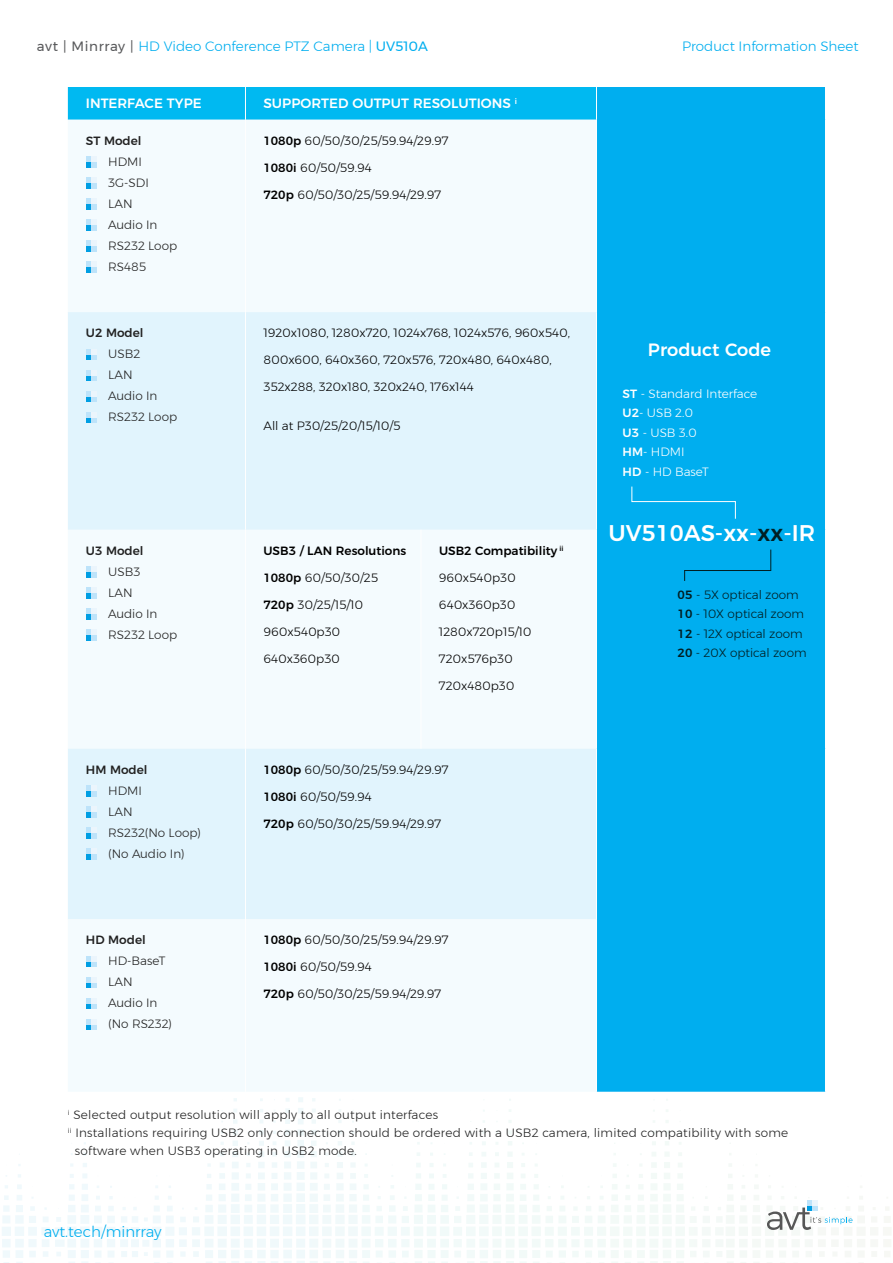
<style>
.page{position:relative;width:893px;height:1263px;background:#fff}
.page>*{position:absolute;margin:0;border:0;box-sizing:border-box;transform-origin:0 0}
.t1{font:500 22.65px "Montserrat";color:#fff}
.t2{font:500 17.85px "Montserrat";color:#fff}
.t3{font:300 15px "Montserrat";color:#00aeef}
.t4{font:300 13.5px "Montserrat";color:#00aeef}
.t5{font:500 13.5px "Montserrat";color:#fff}
.t6{font:300 12px "Montserrat";color:#000}
.t7{font:300 12px "Montserrat";letter-spacing:.02em;color:#222}
.t8{font:300 12px/21px "Montserrat";color:#222}
.t9{font:300 12px/19.5px "Montserrat";color:#001f23}
.t10{font:300 12px/19.5px "Montserrat";color:#fff}
.t11{font:500 12px "Montserrat";color:#000}
.t12{font:500 12px "Montserrat";color:#222}
.s1{font-weight:400;color:#58595b}
.s2{font-weight:400}
.s3{font-weight:500}
.s4{color:#001f23}
</style>
<div class="page">
<svg style="left:222px;top:1097px;width:446px;height:27px"></svg>
<svg style="left:767px;top:1200px;width:86px;height:30px"></svg>
<div style="left:68px;top:87px;width:528px;height:33px;background:#00b9f1"></div>
<div style="left:597px;top:87px;width:228px;height:1005px;background:#00aeef"></div>
<div style="left:68px;top:120px;width:528px;height:971px;background:#f4fbfe"></div>
<svg style="left:68px;top:312px;width:528px;height:607px;fill:#e1f4fd"></svg>
<hr style="left:421px;top:530px;width:1px;height:219px;background:#fff">
<hr style="left:245px;top:87px;width:1px;height:33px;background:#fff">
<hr style="left:245px;top:120px;width:1px;height:192px;background:#fff">
<hr style="left:245px;top:312px;width:1px;height:218px;background:#fff">
<hr style="left:245px;top:530px;width:1px;height:219px;background:#fff">
<hr style="left:245px;top:749px;width:1px;height:170px;background:#fff">
<hr style="left:245px;top:919px;width:1px;height:173px;background:#fff">
<svg style="left:86px;top:157px;width:10px;height:10px"></svg>
<svg style="left:86px;top:178px;width:10px;height:10px"></svg>
<svg style="left:86px;top:199px;width:10px;height:10px"></svg>
<svg style="left:86px;top:220px;width:10px;height:10px"></svg>
<svg style="left:86px;top:241px;width:10px;height:10px"></svg>
<svg style="left:86px;top:262px;width:10px;height:10px"></svg>
<svg style="left:86px;top:349px;width:10px;height:11px"></svg>
<svg style="left:86px;top:370px;width:10px;height:11px"></svg>
<svg style="left:86px;top:391px;width:10px;height:11px"></svg>
<svg style="left:86px;top:412px;width:10px;height:11px"></svg>
<svg style="left:86px;top:567px;width:10px;height:10px"></svg>
<svg style="left:86px;top:588px;width:10px;height:10px"></svg>
<svg style="left:86px;top:609px;width:10px;height:10px"></svg>
<svg style="left:86px;top:630px;width:10px;height:10px"></svg>
<svg style="left:86px;top:786px;width:10px;height:10px"></svg>
<svg style="left:86px;top:807px;width:10px;height:10px"></svg>
<svg style="left:86px;top:828px;width:10px;height:10px"></svg>
<svg style="left:86px;top:849px;width:10px;height:10px"></svg>
<svg style="left:86px;top:956px;width:10px;height:11px"></svg>
<svg style="left:86px;top:977px;width:10px;height:11px"></svg>
<svg style="left:86px;top:998px;width:10px;height:11px"></svg>
<svg style="left:86px;top:1019px;width:10px;height:11px"></svg>
<div style="left:684px;top:549px;width:87px;height:33px;background:#00aeef"></div>
<svg style="left:631px;top:486px;width:105px;height:33px;background:#0ab1ef"></svg>
<p class="t4" style="left:37px;top:36px;width:392px"><span class="s1">avt | Minrray |</span> HD Video Conference PTZ Camera | <span class="s2">UV510A</span></p>
<p class="t4" style="left:682px;top:36px;width:178px">Product Information Sheet</p>
<p class="t5" style="left:86px;top:93px;width:117px">INTERFACE TYPE</p>
<p class="t5" style="left:263px;top:93px;width:255px">SUPPORTED OUTPUT RESOLUTIONS <sup>i</sup></p>
<p class="t12" style="left:86px;top:131px;width:57px">ST Model</p>
<p class="t8" style="left:108px;top:151px;width:70px">HDMI<br>3G-SDI<br>LAN<br>Audio In<br>RS232 Loop<br>RS485</p>
<p class="t6" style="left:263px;top:132px;width:186px"><span class="s3">1080p</span> 60/50/30/25/59.94/29.97</p>
<p class="t6" style="left:263px;top:159px;width:110px"><span class="s3">1080i</span> 60/50/59.94</p>
<p class="t6" style="left:263px;top:186px;width:179px"><span class="s3">720p</span> 60/50/30/25/59.94/29.97</p>
<p class="t12" style="left:86px;top:323px;width:59px">U2 Model</p>
<p class="t8" style="left:108px;top:343px;width:70px">USB2<br>LAN<br>Audio In<br>RS232 Loop</p>
<p class="t12" style="left:86px;top:541px;width:59px">U3 Model</p>
<p class="t8" style="left:108px;top:561px;width:70px">USB3<br>LAN<br>Audio In<br>RS232 Loop</p>
<p class="t12" style="left:86px;top:760px;width:63px">HM Model</p>
<p class="t8" style="left:108px;top:780px;width:94px">HDMI<br>LAN<br>RS232(No Loop) (No Audio In)</p>
<p class="t12" style="left:86px;top:930px;width:61px">HD Model</p>
<p class="t8" style="left:108px;top:950px;width:65px">HD-BaseT<br>LAN<br>Audio In (No RS232)</p>
<p class="t6" style="left:263px;top:324px;width:308px">1920x1080, 1280x720, 1024x768, 1024x576, 960x540,</p>
<p class="t6" style="left:263px;top:351px;width:290px">800x600, 640x360, 720x576, 720x480, 640x480,</p>
<p class="t6" style="left:263px;top:378px;width:212px">352x288, 320x180, 320x240, 176x144</p>
<p class="t6" style="left:263px;top:417px;width:139px">All at P30/25/20/15/10/5</p>
<p class="t11" style="left:263px;top:541px;width:144px">USB3 / LAN Resolutions</p>
<p class="t6" style="left:263px;top:569px;width:116px"><span class="s3">1080p</span> 60/50/30/25</p>
<p class="t6" style="left:263px;top:596px;width:101px"><span class="s3">720p</span> 30/25/15/10</p>
<p class="t6" style="left:263px;top:623px;width:78px">960x540p30</p>
<p class="t6" style="left:263px;top:650px;width:78px">640x360p30</p>
<p class="t11" style="left:439px;top:541px;width:126px">USB2 Compatibility <sup>ii</sup></p>
<p class="t6" style="left:439px;top:569px;width:78px">960x540p30</p>
<p class="t6" style="left:439px;top:596px;width:78px">640x360p30</p>
<p class="t6" style="left:439px;top:623px;width:94px">1280x720p15/10</p>
<p class="t6" style="left:439px;top:650px;width:75px">720x576p30</p>
<p class="t6" style="left:439px;top:677px;width:77px">720x480p30</p>
<p class="t6" style="left:263px;top:760px;width:186px"><span class="s3">1080p</span> 60/50/30/25/59.94/29.97</p>
<p class="t6" style="left:263px;top:787px;width:110px"><span class="s3">1080i</span> 60/50/59.94</p>
<p class="t6" style="left:263px;top:814px;width:179px"><span class="s3">720p</span> 60/50/30/25/59.94/29.97</p>
<p class="t6" style="left:263px;top:931px;width:186px"><span class="s3">1080p</span> 60/50/30/25/59.94/29.97</p>
<p class="t6" style="left:263px;top:958px;width:110px"><span class="s3">1080i</span> 60/50/59.94</p>
<p class="t6" style="left:263px;top:985px;width:179px"><span class="s3">720p</span> 60/50/30/25/59.94/29.97</p>
<h2 class="t2" style="left:648px;top:335px;width:125px">Product Code</h2>
<p class="t10" style="left:623px;top:383px;width:136px"><span class="s3">ST</span> - Standard Interface<br><span class="s3">U2</span>- USB 2.0<br><span class="s3">U3</span> - USB 3.0<br><span class="s3">HM</span>- HDMI<br><span class="s3">HD</span> - HD BaseT</p>
<h1 class="t1" style="left:608px;top:514px;width:208px">UV510AS-xx-<span class="s4">xx</span>-IR</h1>
<p class="t9" style="left:678px;top:584px;width:130px"><span class="s3">05</span> - 5X optical zoom<br><span class="s3">10</span> - 10X optical zoom<br><span class="s3">12</span> - 12X optical zoom<br><span class="s3">20</span> - 20X optical zoom</p>
<p class="t7" style="left:68px;top:1106px;width:372px"><sup>i</sup> Selected output resolution will apply to all output interfaces</p>
<p class="t7" style="left:68px;top:1124px;width:722px"><sup>ii</sup> Installations requiring USB2 only connection should be ordered with a USB2 camera, limited compatibility with some</p>
<p class="t7" style="left:75px;top:1142px;width:283px">software when USB3 operating in USB2 mode.</p>
<p class="t3" style="left:44px;top:1220px;width:119px">avt.tech/minrray</p>
</div>
